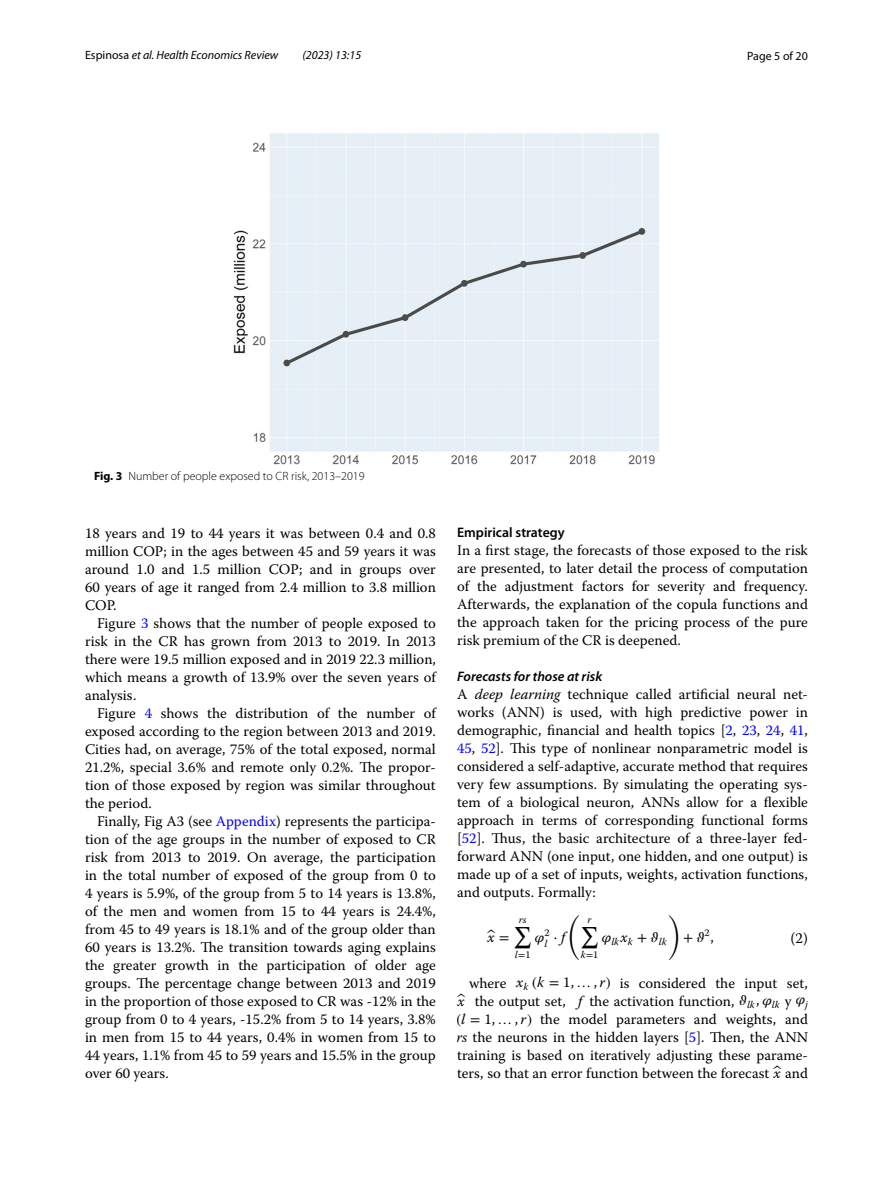
<style>
.page{position:relative;width:893px;height:1187px;background:#fff}
.page>*{position:absolute;margin:0;border:0;box-sizing:border-box;transform-origin:0 0}
.t1{font:15px "Warnock Pro";color:#000}
.t2{font:14.7px/18px "Warnock Pro";color:#000;text-align:justify}
.t3{font:14.7px "STIX Math Italic 5";color:#000}
.t4{font:14.7px/11.9px "STIX Math Extensions";color:#000}
.t5{font:14.7px "STIX Math Regular 3";color:#000}
.t6{font:italic 600 13.8px "Myriad Pro";color:#000}
.t7{font:600 13.8px "Myriad Pro";color:#000}
.t8{font:italic 12px "Myriad Pro";color:#000}
.t9{font:300 12px "Myriad Pro";color:#000}
.t10{font:12px "Myriad Pro";color:#000}
.t11{font:10.35px "Warnock Pro It 10";color:#000}
.s1{font-style:normal}
.s2{font-weight:700}
.s3{color:#00f}
.s4{font-style:italic}
.s5{font-family:"STIX Math Extensions";font-size:14.7px}
.s6{font-family:"STIX Math Regular 3"}
.s7{font-family:"Warnock Pro Regular 4"}
.s8{font-family:"STIX Math Italic 5"}
.s9{font-family:"Warnock Pro It 10"}
.s10{font-family:"Warnock Pro It 11"}
.s11{font-family:"STIX Math Regular 4"}
.s12{font-family:"Warnock Pro Regular 5"}
.s13{font-family:"STIX Math Italic 6"}
.s14{font-family:"Warnock Pro It 3"}
.s15{font-family:"Warnock Pro It 4"}
.s16{font-family:"STIX Math Italic 2"}
.s17{font-family:"Warnock Pro Regular 2"}
.s18{font-family:"STIX Math Italic 3"}
.s19{font-family:"STIX Math Regular 2"}
.s20{font-family:"Warnock Pro It 7"}
.s21{font-family:"Warnock Pro Regular 3"}
.s22{font-family:"Warnock Pro It 8"}
.s23{font-family:"STIX Math Italic 4"}
.s24{font-family:"Warnock Pro It 9"}
</style>
<div class="page">
<img style="left:234px;top:133px;width:425px;height:331px">
<p class="t8" style="left:85px;top:48px;width:195px"><span class="s1">Espinosa</span> et al. Health Economics Review</p>
<p class="t8" style="left:302px;top:48px;width:60px">(2023) 13:15</p>
<p class="t10" style="left:747px;top:48px;width:62px">Page 5 of 20</p>
<p class="t9" style="left:94px;top:469px;width:272px"><span class="s2">Fig. 3</span> Number of people exposed to CR risk, 2013–2019</p>
<p class="t2" style="left:85px;top:523px;width:352px">18 years and 19 to 44 years it was between 0.4 and 0.8 million COP; in the ages between 45 and 59 years it was around 1.0 and 1.5 million COP; and in groups over 60 years of age it ranged from 2.4 million to 3.8 million COP.</p>
<p class="t2" style="left:85px;top:613px;width:352px;text-indent:12px">Figure <span class="s3">3</span> shows that the number of people exposed to risk in the CR has grown from 2013 to 2019. In 2013 there were 19.5 million exposed and in 2019 22.3 million, which means a growth of 13.9% over the seven years of analysis.</p>
<p class="t2" style="left:85px;top:703px;width:352px;text-indent:12px">Figure <span class="s3">4</span> shows the distribution of the number of exposed according to the region between 2013 and 2019.<br>Cities had, on average, 75% of the total exposed, normal 21.2%, special 3.6% and remote only 0.2%. The propor&shy;tion of those exposed by region was similar throughout the period.</p>
<p class="t2" style="left:85px;top:811px;width:352px;text-indent:12px">Finally, Fig A3 (see <span class="s3">Appendix</span>) represents the participa&shy;tion of the age groups in the number of exposed to CR risk from 2013 to 2019. On average, the participation in the total number of exposed of the group from 0 to 4 years is 5.9%, of the group from 5 to 14 years is 13.8%, of the men and women from 15 to 44 years is 24.4%, from 45 to 49 years is 18.1% and of the group older than 60 years is 13.2%. The transition towards aging explains the greater growth in the participation of older age groups. The percentage change between 2013 and 2019 in the proportion of those exposed to CR was -12% in the group from 0 to 4 years, -15.2% from 5 to 14 years, 3.8% in men from 15 to 44 years, 0.4% in women from 15 to 44 years, 1.1% from 45 to 59 years and 15.5% in the group over 60 years.</p>
<p class="t7" style="left:457px;top:523px;width:109px">Empirical strategy</p>
<p class="t2" style="left:457px;top:541px;width:352px">In a first stage, the forecasts of those exposed to the risk are presented, to later detail the process of computation of the adjustment factors for severity and frequency.<br>Afterwards, the explanation of the copula functions and the approach taken for the pricing process of the pure risk premium of the CR is deepened.</p>
<p class="t6" style="left:457px;top:667px;width:147px">Forecasts for those at risk</p>
<p class="t2" style="left:457px;top:685px;width:352px">A <span class="s4">deep learning</span> technique called artificial neural net&shy;works (ANN) is used, with high predictive power in demographic, financial and health topics [<span class="s3">2</span>, <span class="s3">23</span>, <span class="s3">24</span>, <span class="s3">41</span>, <span class="s3">45</span>, <span class="s3">52</span>]. This type of nonlinear nonparametric model is considered a self-adaptive, accurate method that requires very few assumptions. By simulating the operating sys&shy;tem of a biological neuron, ANNs allow for a flexible approach in terms of corresponding functional forms [<span class="s3">52</span>]. Thus, the basic architecture of a three-layer fed&shy;forward ANN (one input, one hidden, and one output) is made up of a set of inputs, weights, activation functions, and outputs. Formally:</p>
<p class="t4" style="left:580px;top:905px;width:20px;text-indent:-12px">(<br>∑<sup>r</sup></p>
<p class="t4" style="left:668px;top:905px;width:13px">)</p>
<p class="t11" style="left:513px;top:915px;width:20px"><span class="s5">∑</span>r s</p>
<p class="t11" style="left:515px;top:950px;width:17px">l<span class="s6">=</span><span class="s7">1</span></p>
<p class="t3" style="left:535px;top:927px;width:16px">𝜑<sup>2</sup></p>
<p class="t5" style="left:683px;top:927px;width:32px">+ <span class="s8">𝜗</span><sup>2</sup><span class="s7">,</span></p>
<p class="t3" style="left:487px;top:927px;width:23px">̂<span class="s9">x</span> <span class="s6">=</span></p>
<p class="t1" style="left:791px;top:929px;width:19px">(2)</p>
<p class="t11" style="left:544px;top:939px;width:22px">l <sup>⋅</sup><sup>f</sup></p>
<p class="t11" style="left:601px;top:937px;width:66px"><sup>𝜑</sup>lk<sup>x</sup>k <sup>+</sup> <sup>𝜗</sup>lk</p>
<p class="t11" style="left:581px;top:950px;width:19px">k<span class="s6">=</span><span class="s7">1</span></p>
<p class="t2" style="left:456px;top:973px;width:353px;text-indent:13px">where <span class="s10">x</span><sub>k</sub> <span class="s11">(</span><span class="s10">k</span> <span class="s11">=</span> <span class="s12">1,</span> <span class="s11">…</span> <span class="s12">,</span> <span class="s10">r</span><span class="s11">)</span> is considered the input set, <span class="s13">̂</span><span class="s14">x</span> the output set, <span class="s15">f</span> the activation function, <span class="s16">𝜗</span><sub>lk</sub> <span class="s17">,</span> <span class="s16">𝜑</span><sub>lk</sub> y <span class="s18">𝜑</span><sub>j </sub><span class="s19">(</span><span class="s20">l</span> <span class="s19">=</span> <span class="s21">1,</span> <span class="s19">…</span> <span class="s21">,</span> <span class="s20">r</span><span class="s19">)</span> the model parameters and weights, and <span class="s22">rs</span> the neurons in the hidden layers [<span class="s3">5</span>]. Then, the ANN training is based on iteratively adjusting these parame&shy;ters, so that an error function between the forecast <span class="s23">̂</span><span class="s24">x</span> and</p>
</div>
